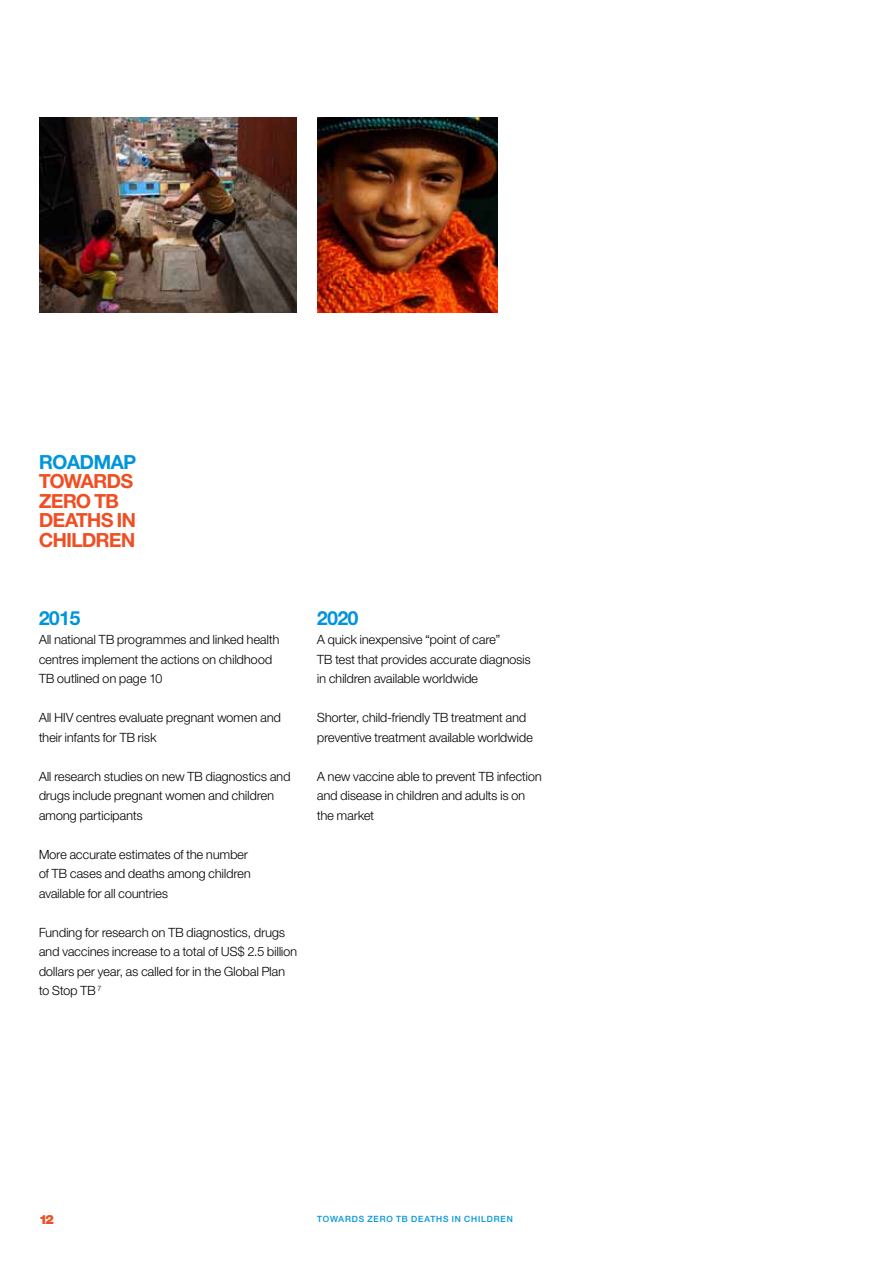
<style>
.page{position:relative;width:893px;height:1263px;background:#fff}
.page>*{position:absolute;margin:0;border:0;box-sizing:border-box;transform-origin:0 0}
.t1{font:700 19.5px/19.5px "Helvetica Neue GI";letter-spacing:-.015em;color:#f04e23}
.t2{font:700 19.5px "Helvetica Neue GI";letter-spacing:-.01em;color:#0095da}
.t3{font:300 12.75px/19.5px "Helvetica Neue GI";letter-spacing:.02em;color:#000}
.t4{font:900 12.75px "Helvetica Neue GI";color:#f04e23}
.t5{font:500 8.7px "Helvetica Neue GI";letter-spacing:.1em;color:#0095da}
</style>
<div class="page">
<hr style="left:892px;top:0;width:1px;height:1263px;background:#0095da">
<img style="left:40px;top:117px;width:257px;height:195px">
<img style="left:317px;top:117px;width:180px;height:195px">
<h1 class="t2" style="left:39px;top:450px;width:97px">ROADMAP</h1>
<h1 class="t1" style="left:39px;top:471px;width:95px">TOWARDS<br>ZERO</h1>
<h1 class="t1" style="left:39px;top:491px;width:88px;text-indent:55px">TB<br>DEATHS IN<br>CHILDREN</h1>
<h1 class="t2" style="left:39px;top:606px;width:43px">2015</h1>
<p class="t3" style="left:39px;top:630px;width:242px">All national TB programmes and linked health centres implement the actions on childhood<br>TB outlined on page 10</p>
<p class="t3" style="left:39px;top:708px;width:243px">All HIV centres evaluate pregnant women and their infants for TB risk</p>
<p class="t3" style="left:39px;top:766px;width:253px">All research studies on new TB diagnostics and drugs include pregnant women and children among participants</p>
<p class="t3" style="left:39px;top:844px;width:213px">More accurate estimates of the number of TB cases and deaths among children available for all countries</p>
<p class="t3" style="left:39px;top:922px;width:260px">Funding for research on TB diagnostics, drugs and vaccines increase to a total of US$ 2.5 billion dollars per year, as called for in the Global Plan to Stop TB <sup>7</sup></p>
<h1 class="t2" style="left:317px;top:606px;width:43px">2020</h1>
<p class="t3" style="left:317px;top:630px;width:215px">A quick inexpensive “point of care”<br>TB test that provides accurate diagnosis in children available worldwide</p>
<p class="t3" style="left:317px;top:708px;width:217px">Shorter, child-friendly TB treatment and preventive treatment available worldwide</p>
<p class="t3" style="left:317px;top:766px;width:226px">A new vaccine able to prevent TB infection and disease in children and adults is on the market</p>
<p class="t4" style="left:39px;top:1211px;width:16px">12</p>
<p class="t5" style="left:317px;top:1214px;width:197px">TOWARDS ZERO TB DEATHS IN CHILDREN</p>
</div>
